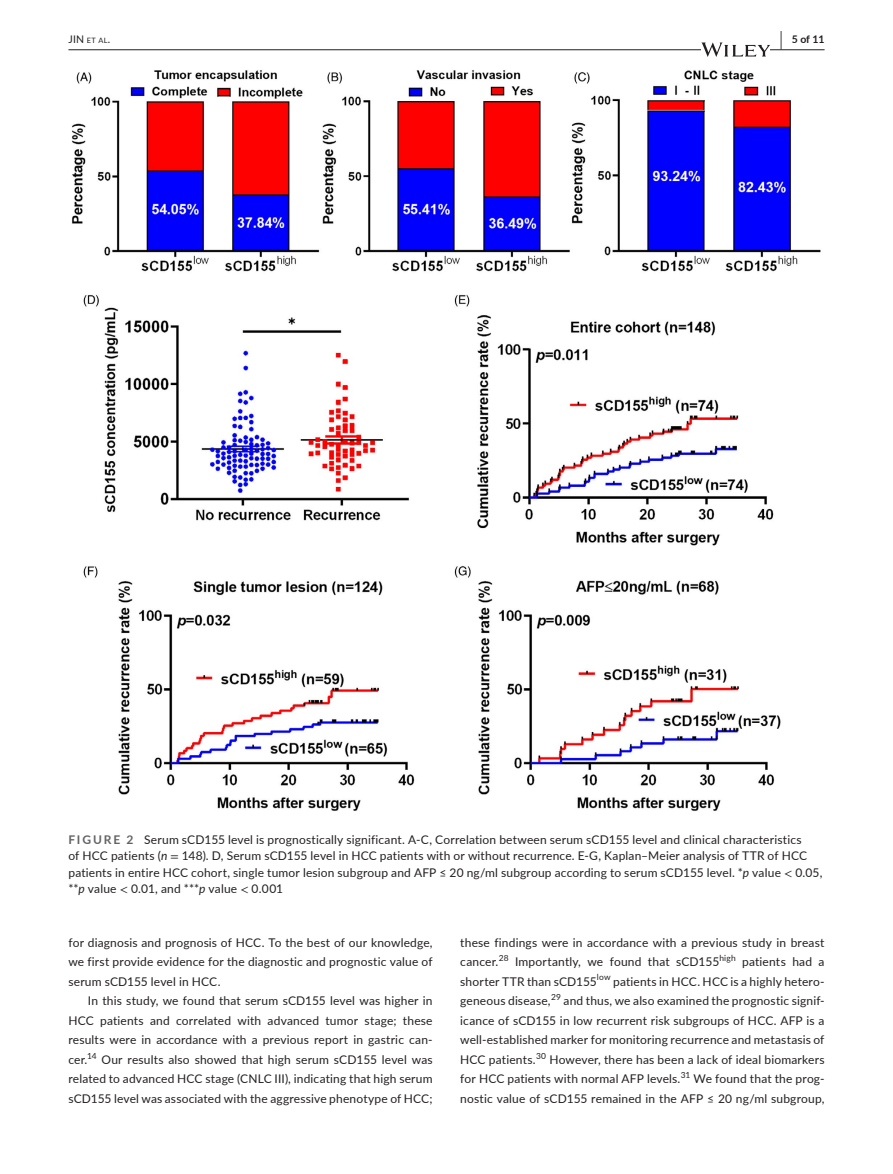
<style>
.page{position:relative;width:893px;height:1174px;background:#fff}
.page>*{position:absolute;margin:0;border:0;box-sizing:border-box;transform-origin:0 0}
.t1{font:12px/19.5px "Lato";letter-spacing:.015em;color:#231f20;text-align:justify}
.t2{font:10.5px "Lato";color:#231f20}
.t3{font:700 10.5px "Lato";color:#231f20}
.t4{font:8.4px "Lato";color:#231f20}
.s1{font-size:7.35px}
.s2{font-size:19.5px}
.s3{font-weight:700;color:#636366}
.s4{font-style:italic}
.s5{font-family:"STIX"}
</style>
<div class="page">
<hr style="left:68px;top:49px;width:756px;height:1px;background:#231f20">
<svg style="left:701px;top:42px;width:69px;height:15px"></svg>
<img style="left:72px;top:70px;width:749px;height:741px">
<p class="t2" style="left:68px;top:31px;width:43px">JIN <span class="s1">et al</span>.</p>
<p class="t3" style="left:780px;top:31px;width:46px"><span class="s2">|</span> 5 of 11</p>
<p class="t1" style="left:68px;top:830px;width:755px;line-height:16.5px;text-align:left"><span class="s3">FIGURE 2</span> Serum sCD155 level is prognostically significant. A-C, Correlation between serum sCD155 level and clinical characteristics<br>of HCC patients (<span class="s4">n</span> <span class="s5">=</span> 148). D, Serum sCD155 level in HCC patients with or without recurrence. E-G, Kaplan–Meier analysis of TTR of HCC patients in entire HCC cohort, single tumor lesion subgroup and AFP ≤ 20 ng/ml subgroup according to serum sCD155 level. *<span class="s4">p</span> value <span class="s5">&lt;</span> 0.05, **<span class="s4">p</span> value <span class="s5">&lt;</span> 0.01, and ***<span class="s4">p</span> value <span class="s5">&lt;</span> 0.001</p>
<p class="t1" style="left:68px;top:932px;width:366px">for diagnosis and prognosis of HCC. To the best of our knowledge, we first provide evidence for the diagnostic and prognostic value of serum sCD155 level in HCC.</p>
<p class="t1" style="left:68px;top:990px;width:366px;text-indent:20px">In this study, we found that serum sCD155 level was higher in HCC patients and correlated with advanced tumor stage; these results were in accordance with a previous report in gastric can&shy;cer.<sup>14</sup> Our results also showed that high serum sCD155 level was related to advanced HCC stage (CNLC III), indicating that high serum sCD155 level was associated with the aggressive phenotype of HCC;</p>
<p class="t1" style="left:460px;top:932px;width:366px">these findings were in accordance with a previous study in breast cancer.<sup>28</sup></p>
<p class="t1" style="left:515px;top:951px;width:206px">Importantly, we found that sCD155</p>
<p class="t4" style="left:719px;top:952px;width:18px">high</p>
<p class="t1" style="left:460px;top:951px;width:366px;text-indent:282px">patients had a shorter TTR than sCD155<sup>low</sup> patients in HCC. HCC is a highly hetero&shy;geneous disease,<sup>29</sup> and thus, we also examined the prognostic signif&shy;icance of sCD155 in low recurrent risk subgroups of HCC. AFP is a well-established marker for monitoring recurrence and metastasis of HCC patients.<sup>30</sup> However, there has been a lack of ideal biomarkers for HCC patients with normal AFP levels.<sup>31</sup> We found that the prog&shy;nostic value of sCD155 remained in the AFP ≤ 20 ng/ml subgroup,</p>
</div>
